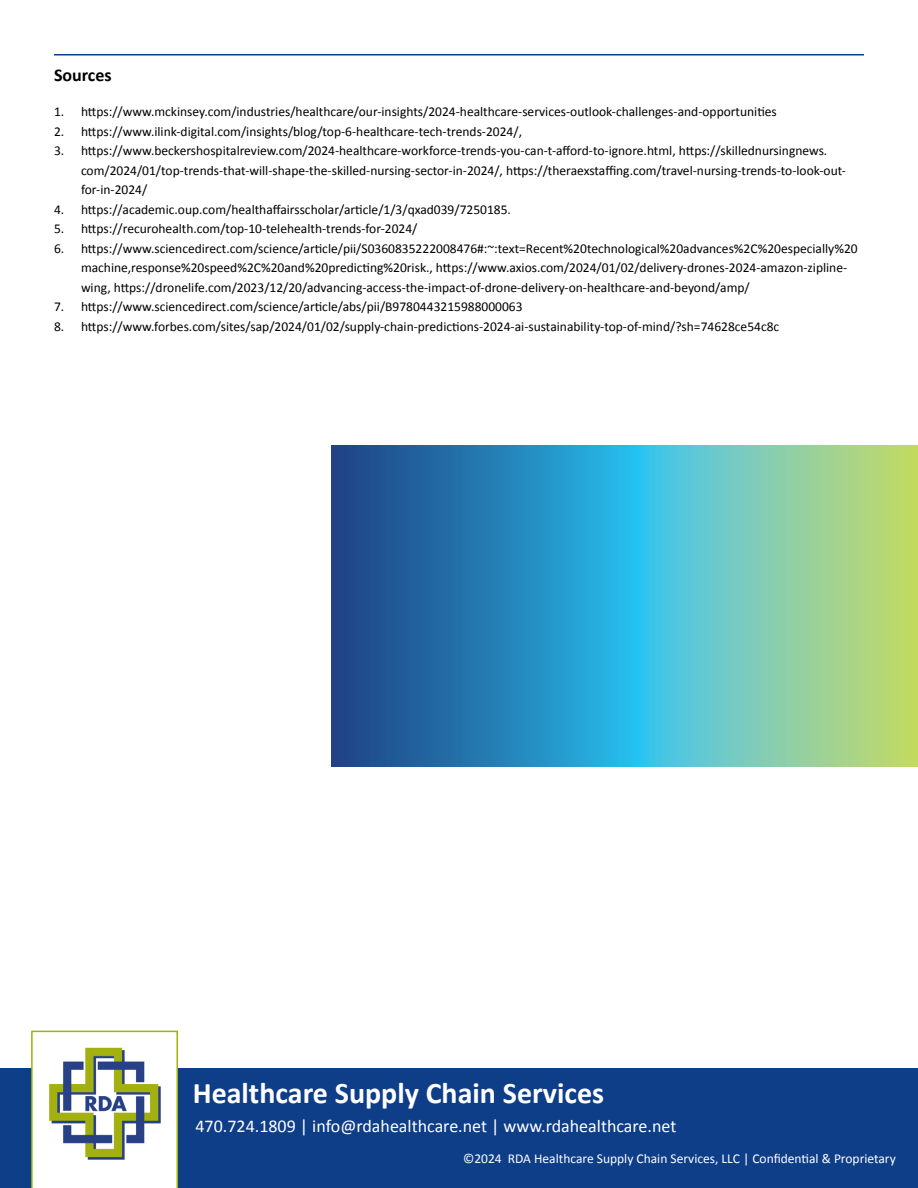
<style>
.page{position:relative;width:918px;height:1188px;background:#fff}
.page>*{position:absolute;margin:0;border:0;box-sizing:border-box;transform-origin:0 0}
.t1{font:700 30px "Calibri";color:#fff}
.t2{font:18px "Calibri";color:#fff}
.t3{font:700 18px "Calibri";color:#000}
.t4{font:13.5px/19.5px "Calibri";color:#000}
.t5{font:13.5px "Calibri";color:#fff}
</style>
<div class="page">
<svg style="left:331px;top:446px;width:587px;height:321px;background:#51a3b0"></svg>
<div style="left:0;top:1068px;width:918px;height:120px;background:#0f3e89"></div>
<svg style="left:31px;top:1031px;width:147px;height:157px"></svg>
<img style="left:48px;top:1046px;width:115px;height:115px">
<hr style="left:54px;top:54px;width:810px;height:2px;background:#0f3e89">
<h2 class="t3" style="left:54px;top:62px;width:59px">Sources</h2>
<p class="t4" style="left:54px;top:102px;width:724px">1. https://www.mckinsey.com/industries/healthcare/our-insights/2024-healthcare-services-outlook-challenges-and-opportunities</p>
<p class="t4" style="left:54px;top:121px;width:470px">2. https://www.ilink-digital.com/insights/blog/top-6-healthcare-tech-trends-2024/,</p>
<p class="t4" style="left:81px;top:141px;width:767px;text-indent:-27px">3. https://www.beckershospitalreview.com/2024-healthcare-workforce-trends-you-can-t-afford-to-ignore.html, https://skillednursingnews. com/2024/01/top-trends-that-will-shape-the-skilled-nursing-sector-in-2024/, https://theraexstaffing.com/travel-nursing-trends-to-look-out&shy;for-in-2024/</p>
<p class="t4" style="left:54px;top:199px;width:459px">4. https://academic.oup.com/healthaffairsscholar/article/1/3/qxad039/7250185.</p>
<p class="t4" style="left:54px;top:219px;width:365px">5. https://recurohealth.com/top-10-telehealth-trends-for-2024/</p>
<p class="t4" style="left:81px;top:238px;width:778px;text-indent:-27px">6. https://www.sciencedirect.com/science/article/pii/S0360835222008476#:~:text=Recent%20technological%20advances%2C%20especially%20 machine,response%20speed%2C%20and%20predicting%20risk., https://www.axios.com/2024/01/02/delivery-drones-2024-amazon-zipline&shy;wing, https://dronelife.com/2023/12/20/advancing-access-the-impact-of-drone-delivery-on-healthcare-and-beyond/amp/</p>
<p class="t4" style="left:54px;top:297px;width:470px">7. https://www.sciencedirect.com/science/article/abs/pii/B9780443215988000063</p>
<p class="t4" style="left:54px;top:316px;width:727px">8. https://www.forbes.com/sites/sap/2024/01/02/supply-chain-predictions-2024-ai-sustainability-top-of-mind/?sh=74628ce54c8c</p>
<h1 class="t1" style="left:193px;top:1072px;width:413px">Healthcare Supply Chain Services</h1>
<h2 class="t2" style="left:196px;top:1114px;width:482px">470.724.1809 | info@rdahealthcare.net | www.rdahealthcare.net</h2>
<p class="t5" style="left:463px;top:1150px;width:434px">©2024 RDA Healthcare Supply Chain Services, LLC | Confidential &amp; Proprietary</p>
</div>
